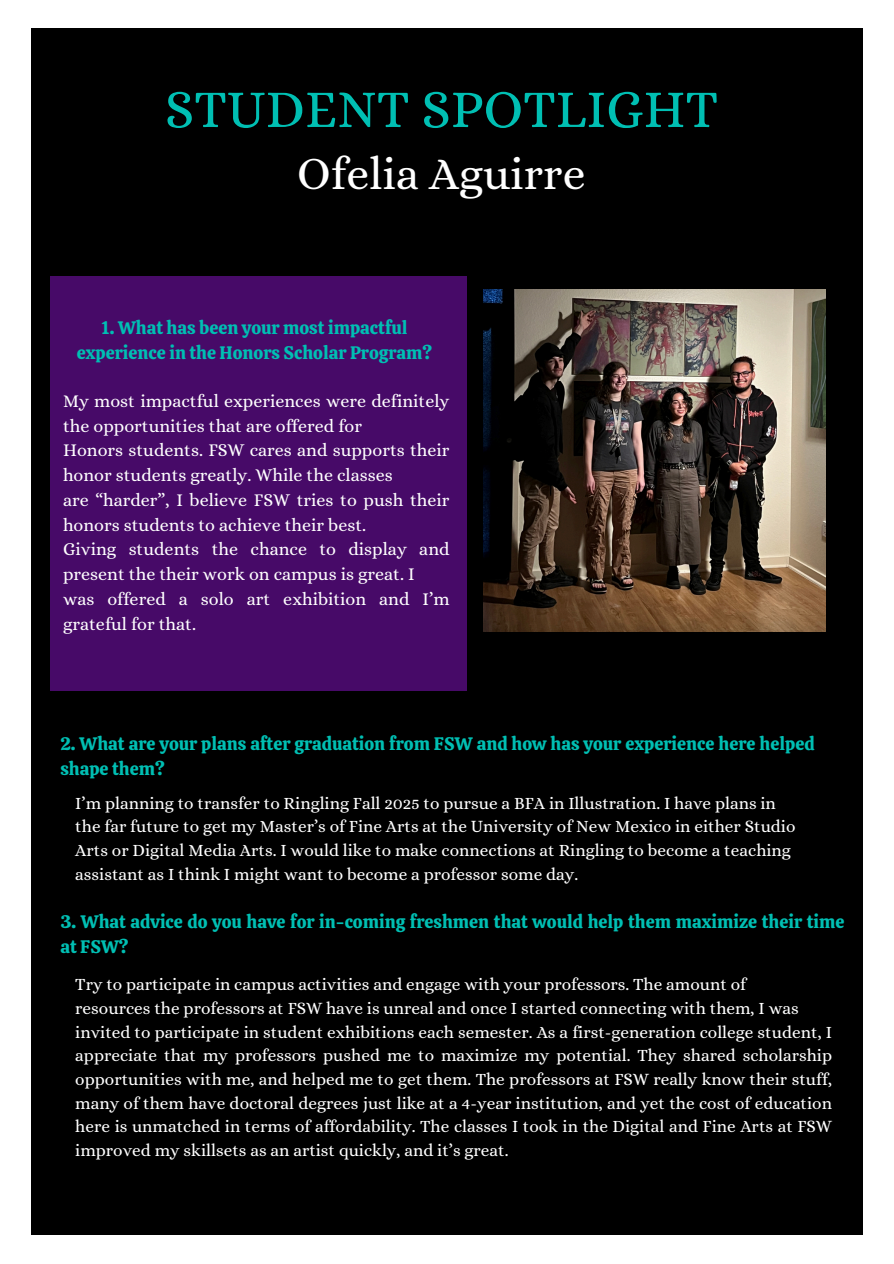
<style>
.page{position:relative;width:894px;height:1264px;background:#fff}
.page>*{position:absolute;margin:0;border:0;box-sizing:border-box;transform-origin:0 0}
.t1{font:54px "Alice";color:#00bfb3}
.t2{font:45.75px "Alice";color:#fff}
.t3{font:18px/24.8px "Alice";color:#fff}
.t4{font:18px/24.8px "Calistoga";color:#00bfb3}
.t5{font:17.25px/23.7px "Alice";color:#fff;text-align:justify}
</style>
<div class="page">
<div style="left:31px;top:29px;width:831px;height:1205px;background:#000"></div>
<div style="left:50px;top:277px;width:416px;height:414px;background:#470a68"></div>
<img style="left:483px;top:289px;width:341px;height:342px">
<h2 class="t1" style="left:165px;top:78px;width:554px">STUDENT SPOTLIGHT</h2>
<p class="t2" style="left:297px;top:148px;width:290px">Ofelia Aguirre</p>
<p class="t4" style="left:77px;top:315px;width:356px;text-align:center">1. What has been your most impactful experience in the Honors Scholar Program?</p>
<p class="t3" style="left:63px;top:388px;width:388px">My most impactful experiences were definitely the opportunities that are offered for</p>
<p class="t3" style="left:63px;top:438px;width:388px">Honors students. FSW cares and supports their honor students greatly. While the classes</p>
<p class="t3" style="left:63px;top:487px;width:388px">are “harder”, I believe FSW tries to push their honors students to achieve their best.</p>
<p class="t3" style="left:63px;top:537px;width:388px">Giving students the chance to display and present the their work on campus is great. I</p>
<p class="t3" style="left:63px;top:586px;width:388px">was offered a solo art exhibition and I’m grateful for that.</p>
<p class="t4" style="left:60px;top:731px;width:755px">2. What are your plans after graduation from FSW and how has your experience here helped shape them?</p>
<p class="t5" style="left:75px;top:791px;width:702px">I’m planning to transfer to Ringling Fall 2025 to pursue a BFA in Illustration. I have plans in</p>
<p class="t5" style="left:75px;top:814px;width:721px">the far future to get my Master’s of Fine Arts at the University of New Mexico in either Studio</p>
<p class="t5" style="left:75px;top:838px;width:717px">Arts or Digital Media Arts. I would like to make connections at Ringling to become a teaching</p>
<p class="t5" style="left:75px;top:861px;width:504px">assistant as I think I might want to become a professor some day.</p>
<p class="t4" style="left:60px;top:909px;width:785px">3. What advice do you have for in-coming freshmen that would help them maximize their time at FSW?</p>
<p class="t5" style="left:75px;top:972px;width:672px">Try to participate in campus activities and engage with your professors. The amount of</p>
<p class="t5" style="left:75px;top:996px;width:724px">resources the professors at FSW have is unreal and once I started connecting with them, I was</p>
<p class="t5" style="left:75px;top:1019px;width:758px">invited to participate in student exhibitions each semester. As a first-generation college student, I appreciate that my professors pushed me to maximize my potential. They shared scholarship opportunities with me, and helped me to get them. The professors at FSW really know their stuff, many of them have doctoral degrees just like at a 4-year institution, and yet the cost of education here is unmatched in terms of affordability. The classes I took in the Digital and Fine Arts at FSW improved my skillsets as an artist quickly, and it’s great.</p>
</div>
